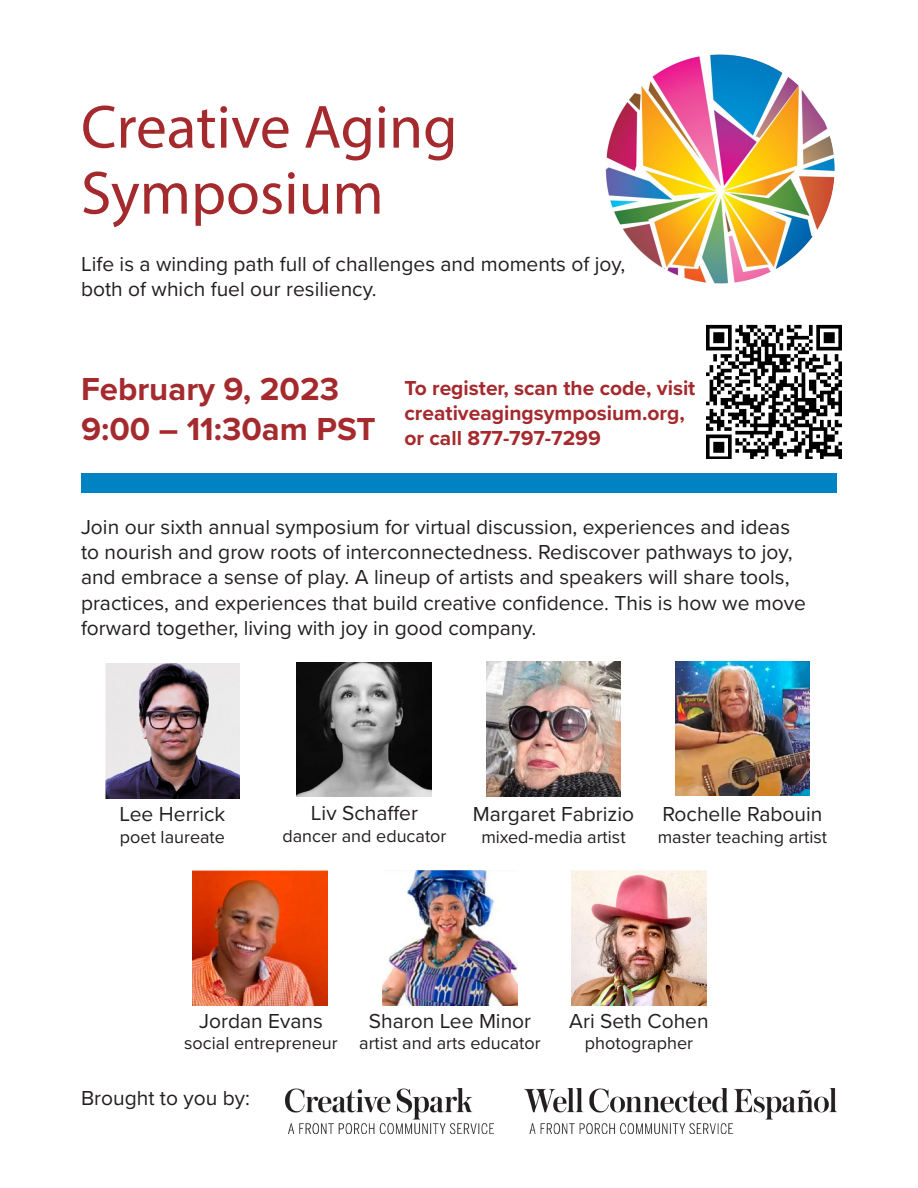
<style>
.page{position:relative;width:918px;height:1188px;background:#fff}
.page>*{position:absolute;margin:0;border:0;box-sizing:border-box;transform-origin:0 0}
.t1{font:61.5px "Myriad Pro";color:#a52a2e}
.t2{font:700 33px "Proxima Nova";color:#a52a2e}
.t3{font:21px/25.2px "Proxima Nova";color:#231f20}
.t4{font:700 21px "Proxima Nova";color:#a52a2e}
.t5{font:18px "Proxima Nova";color:#231f20}
</style>
<div class="page">
<div style="left:81px;top:473px;width:756px;height:20px;background:#0082c3"></div>
<img style="left:524px;top:1089px;width:313px;height:45px">
<img style="left:605px;top:54px;width:230px;height:230px;border-radius:115px">
<img style="left:105px;top:663px;width:135px;height:135px">
<img style="left:486px;top:662px;width:135px;height:135px">
<img style="left:675px;top:662px;width:135px;height:133px">
<img style="left:285px;top:1089px;width:209px;height:45px">
<img style="left:382px;top:870px;width:136px;height:135px">
<img style="left:572px;top:870px;width:134px;height:135px">
<img style="left:193px;top:870px;width:135px;height:135px">
<img style="left:296px;top:663px;width:135px;height:133px">
<img style="left:706px;top:324px;width:136px;height:135px">
<p class="t1" style="left:81px;top:89px;width:378px">Creative Aging</p>
<p class="t1" style="left:81px;top:155px;width:304px">Symposium</p>
<p class="t3" style="left:81px;top:250px;width:546px">Life is a winding path full of challenges and moments of joy,</p>
<p class="t3" style="left:81px;top:276px;width:297px">both of which fuel our resiliency.</p>
<p class="t2" style="left:81px;top:365px;width:260px">February 9, 2023</p>
<p class="t2" style="left:81px;top:404px;width:296px">9:00 – 11:30am PST</p>
<p class="t4" style="left:405px;top:372px;width:292px">To register, scan the code, visit</p>
<p class="t4" style="left:405px;top:397px;width:282px">creativeagingsymposium.org,</p>
<p class="t4" style="left:405px;top:423px;width:198px">or call 877-797-7299</p>
<p class="t3" style="left:81px;top:514px;width:727px">Join our sixth annual symposium for virtual discussion, experiences and ideas to nourish and grow roots of interconnectedness. Rediscover pathways to joy, and embrace a sense of play. A lineup of artists and speakers will share tools, practices, and experiences that build creative confidence. This is how we move forward together, living with joy in good company.</p>
<p class="t3" style="left:120px;top:800px;width:107px">Lee Herrick</p>
<p class="t5" style="left:120px;top:823px;width:107px">poet laureate</p>
<p class="t3" style="left:311px;top:800px;width:109px">Liv Schaffer</p>
<p class="t5" style="left:282px;top:822px;width:166px">dancer and educator</p>
<p class="t3" style="left:473px;top:800px;width:163px">Margaret Fabrizio</p>
<p class="t5" style="left:481px;top:823px;width:146px">mixed-media artist</p>
<p class="t3" style="left:662px;top:800px;width:162px">Rochelle Rabouin</p>
<p class="t5" style="left:658px;top:823px;width:171px">master teaching artist</p>
<p class="t3" style="left:199px;top:1007px;width:125px">Jordan Evans</p>
<p class="t5" style="left:184px;top:1030px;width:155px">social entrepreneur</p>
<p class="t3" style="left:81px;top:1085px;width:171px">Brought to you by:</p>
<p class="t3" style="left:369px;top:1007px;width:164px">Sharon Lee Minor</p>
<p class="t5" style="left:359px;top:1030px;width:183px">artist and arts educator</p>
<p class="t3" style="left:569px;top:1007px;width:141px">Ari Seth Cohen</p>
<p class="t5" style="left:585px;top:1030px;width:110px">photographer</p>
</div>
